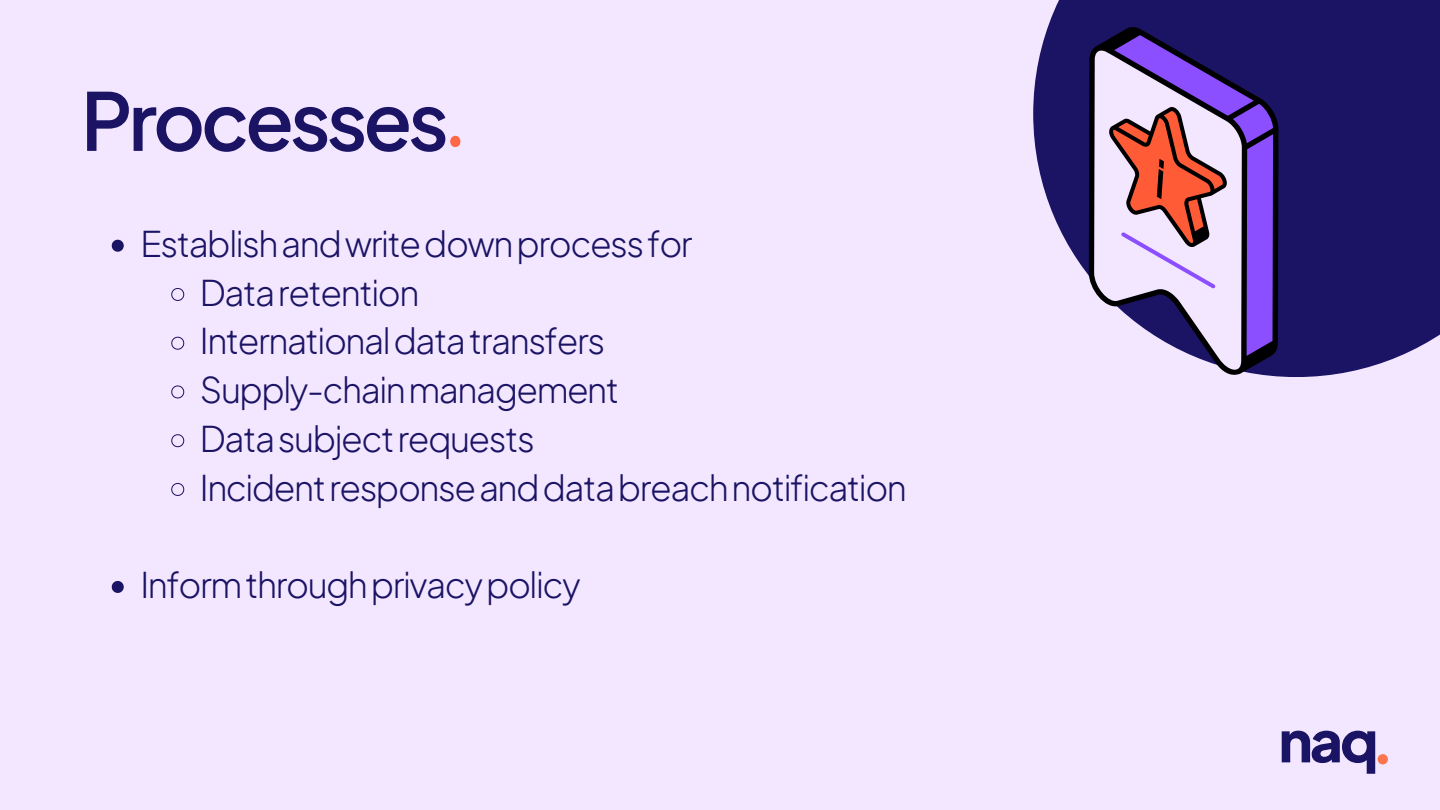
<style>
.page{position:relative;width:1440px;height:810px;background:#f3e7ff}
.page>*{position:absolute;margin:0;border:0;box-sizing:border-box;transform-origin:0 0}
.t1{font:87.5px "Lora";color:#ff6846}
.t2{font:600 79.5px "Plus Jakarta Sans";letter-spacing:-.05em;color:#1b1364}
.t3{font:300 35px "Plus Jakarta Sans";letter-spacing:-.04em;color:#1b1364}
</style>
<div class="page">
<div style="left:1033px;top:0;width:407px;height:377px;background:#1b1364"></div>
<svg style="left:112px;top:240px;width:12px;height:12px"></svg>
<svg style="left:171px;top:288px;width:14px;height:13px"></svg>
<svg style="left:171px;top:336px;width:14px;height:14px"></svg>
<svg style="left:171px;top:385px;width:14px;height:14px"></svg>
<svg style="left:171px;top:434px;width:14px;height:14px"></svg>
<svg style="left:171px;top:483px;width:14px;height:13px"></svg>
<svg style="left:112px;top:581px;width:12px;height:12px"></svg>
<svg style="left:1282px;top:731px;width:93px;height:43px"></svg>
<div style="left:1378px;top:754px;width:10px;height:10px;background:#fb744d;border-radius:50%"></div>
<svg style="left:1089px;top:27px;width:189px;height:350px"></svg>
<svg style="left:1108px;top:105px;width:119px;height:184px"></svg>
<p class="t2" style="left:81px;top:68px;width:369px">Processes</p>
<p class="t1" style="left:445px;top:58px;width:23px">.</p>
<p class="t3" style="left:140px;top:221px;width:554px">Establishandwritedownprocessfor</p>
<p class="t3" style="left:200px;top:269px;width:221px">Dataretention</p>
<p class="t3" style="left:200px;top:318px;width:407px">Internationaldatatransfers</p>
<p class="t3" style="left:200px;top:367px;width:421px">Supply-chainmanagement</p>
<p class="t3" style="left:200px;top:416px;width:336px">Datasubjectrequests</p>
<p class="t3" style="left:200px;top:464px;width:708px">Incidentresponseanddatabreachnotification</p>
<p class="t3" style="left:140px;top:562px;width:442px">Informthroughprivacypolicy</p>
</div>
